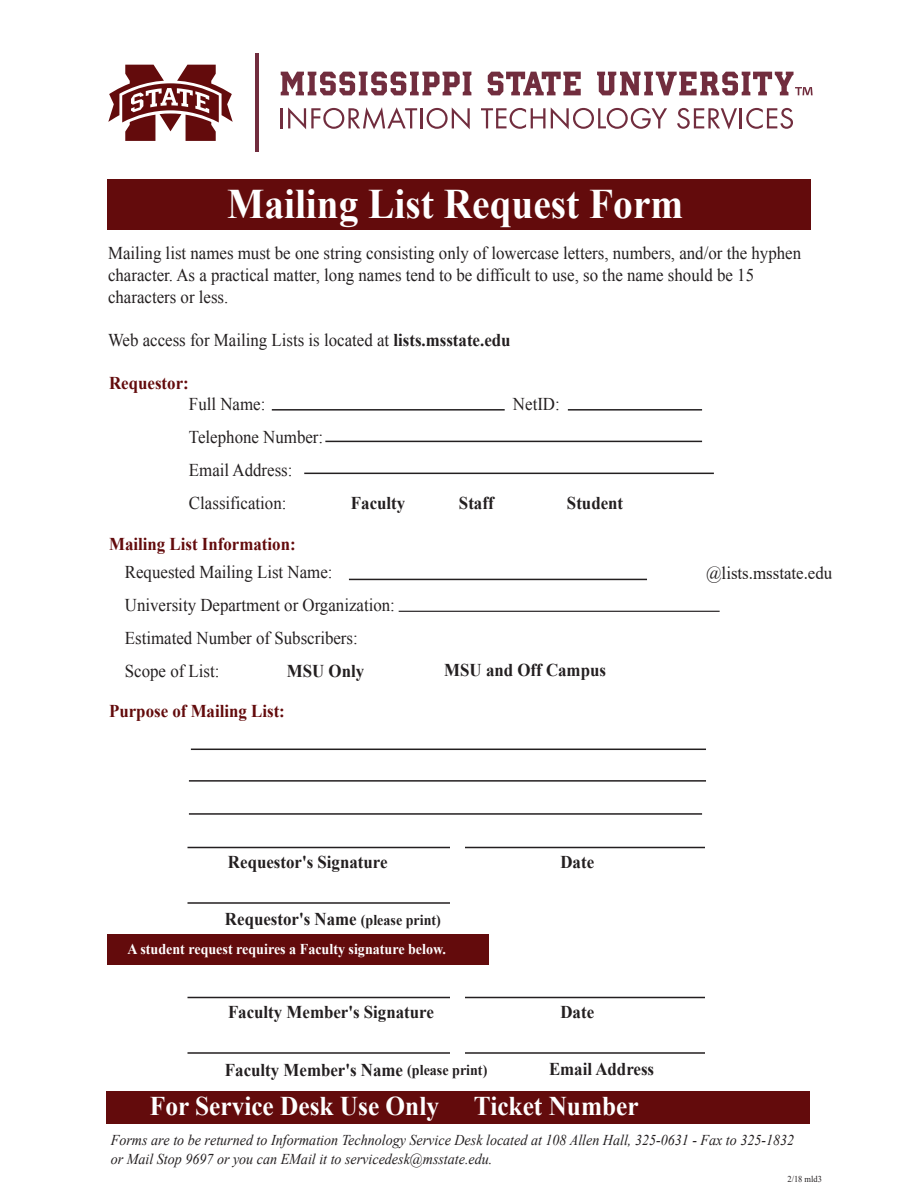
<style>
.page{position:relative;width:918px;height:1188px;background:#fff}
.page>*{position:absolute;margin:0;border:0;box-sizing:border-box;transform-origin:0 0}
.t1{font:700 42px "Times New Roman";color:#fff;scale:.94 1}
.t2{font:700 27px "Times New Roman";color:#fff;scale:.94 1}
.t3{font:18px/33px "Times New Roman";color:#231f20;scale:.94 1}
.t4{font:700 18px "Times New Roman";color:#231f20;scale:.94 1}
.t5{font:700 18px "Times New Roman";color:#630b0c;scale:.94 1}
.t6{font:18px "Times New Roman";color:#221e1f;scale:.94 1}
.t7{font:italic 15px/18.3px "Times New Roman";color:#231f20;scale:.94 1}
.t8{font:700 15px "Times New Roman";color:#fff;scale:.94 1}
.t9{font:9px "Times New Roman";color:#231f20;scale:.94 1}
.s1{font-weight:700}
.s2{font-size:15px}
.s3{font-style:inherit}
</style>
<div class="page">
<div style="left:107px;top:180px;width:704px;height:50px;background:#630b0c"></div>
<div style="left:107px;top:934px;width:381px;height:31px;background:#630b0c"></div>
<hr style="left:188px;top:847px;width:262px;height:1px;background:#231f20">
<hr style="left:188px;top:902px;width:262px;height:2px;background:#231f20">
<hr style="left:465px;top:847px;width:240px;height:1px;background:#231f20">
<hr style="left:188px;top:997px;width:262px;height:1px;background:#231f20">
<hr style="left:188px;top:1052px;width:262px;height:2px;background:#231f20">
<hr style="left:465px;top:997px;width:240px;height:1px;background:#231f20">
<hr style="left:465px;top:1052px;width:240px;height:2px;background:#231f20">
<hr style="left:272px;top:409px;width:233px;height:2px;background:#231f20">
<hr style="left:568px;top:409px;width:134px;height:2px;background:#231f20">
<hr style="left:325px;top:441px;width:377px;height:1px;background:#231f20">
<hr style="left:304px;top:473px;width:410px;height:1px;background:#231f20">
<hr style="left:191px;top:749px;width:515px;height:1px;background:#231f20">
<hr style="left:189px;top:780px;width:517px;height:2px;background:#231f20">
<hr style="left:189px;top:813px;width:513px;height:2px;background:#231f20">
<hr style="left:281px;top:108px;width:2px;height:20px;background:#712d3e">
<svg style="left:288px;top:107px;width:129px;height:22px"></svg>
<hr style="left:420px;top:108px;width:2px;height:20px;background:#712d3e">
<svg style="left:427px;top:107px;width:43px;height:22px"></svg>
<svg style="left:481px;top:108px;width:64px;height:21px"></svg>
<svg style="left:551px;top:107px;width:116px;height:22px"></svg>
<svg style="left:677px;top:108px;width:60px;height:22px"></svg>
<hr style="left:740px;top:108px;width:2px;height:20px;background:#712d3e">
<svg style="left:746px;top:108px;width:47px;height:21px"></svg>
<svg style="left:281px;top:72px;width:190px;height:23px"></svg>
<svg style="left:488px;top:72px;width:93px;height:23px"></svg>
<hr style="left:256px;top:54px;width:3px;height:98px;background:#712d3e">
<svg style="left:597px;top:72px;width:216px;height:23px"></svg>
<svg style="left:108px;top:65px;width:125px;height:76px"></svg>
<div style="left:106px;top:1091px;width:703px;height:32px;background:#630b0c"></div>
<hr style="left:349px;top:579px;width:298px;height:1px;background:#231f20">
<hr style="left:399px;top:611px;width:321px;height:1px;background:#231f20">
<h1 class="t1" style="left:227px;top:175px;width:487px">Mailing List Request Form</h1>
<p class="t3" style="left:108px;top:242px;width:739px;line-height:21.6px">Mailing list names must be one string consisting only of lowercase letters, numbers, and/or the hyphen character. As a practical matter, long names tend to be difficult to use, so the name should be 15 characters or less.</p>
<p class="t3" style="left:108px;top:323px;width:430px">Web access for Mailing Lists is located at <span class="s1">lists.msstate.edu</span></p>
<p class="t5" style="left:109px;top:370px;width:86px">Requestor:</p>
<p class="t3" style="left:189px;top:387px;width:83px">Full Name:</p>
<p class="t3" style="left:513px;top:387px;width:51px">NetID:</p>
<p class="t3" style="left:189px;top:420px;width:144px">Telephone Number:<br>Email Address:<br>Classification:</p>
<p class="t4" style="left:351px;top:490px;width:59px">Faculty</p>
<p class="t4" style="left:459px;top:490px;width:38px">Staff</p>
<p class="t4" style="left:567px;top:490px;width:61px">Student</p>
<p class="t5" style="left:109px;top:532px;width:200px">Mailing List Information:</p>
<p class="t3" style="left:125px;top:556px;width:289px">Requested Mailing List Name:<br>University Department or Organization:<br>Estimated Number of Subscribers:<br>Scope of List:</p>
<p class="t4" style="left:287px;top:659px;width:84px">MSU Only</p>
<p class="t4" style="left:444px;top:658px;width:174px">MSU and Off Campus</p>
<p class="t5" style="left:109px;top:699px;width:189px">Purpose of Mailing List:</p>
<p class="t6" style="left:706px;top:560px;width:136px">@lists.msstate.edu</p>
<p class="t4" style="left:228px;top:850px;width:171px">Requestor's Signature</p>
<p class="t4" style="left:560px;top:850px;width:37px">Date</p>
<p class="t4" style="left:225px;top:907px;width:231px">Requestor's Name <span class="s2">(please print)</span></p>
<p class="t8" style="left:128px;top:939px;width:340px">A student request requires a Faculty signature below.</p>
<p class="t4" style="left:228px;top:1000px;width:221px">Faculty Member's Signature</p>
<p class="t4" style="left:560px;top:1000px;width:37px">Date</p>
<p class="t4" style="left:225px;top:1057px;width:281px">Faculty Member's Name <span class="s2">(please print)</span></p>
<p class="t4" style="left:549px;top:1057px;width:113px">Email Address</p>
<h2 class="t2" style="left:150px;top:1087px;width:309px">For Service Desk Use Only</h2>
<h2 class="t2" style="left:474px;top:1087px;width:177px">Ticket Number</h2>
<p class="t7" style="left:111px;top:1131px;width:729px">Forms are to be returned to Information Technology Service Desk located at 108 Allen Hall, 325-0631 <span class="s3">-</span> Fax to 325-1832 or Mail Stop 9697 <span class="s3">or you can EMail it to</span> servicedesk<span class="s3">@msstate.edu.</span></p>
<p class="t9" style="left:788px;top:1173px;width:38px">2/18 <span class="s3">mld3</span></p>
</div>
